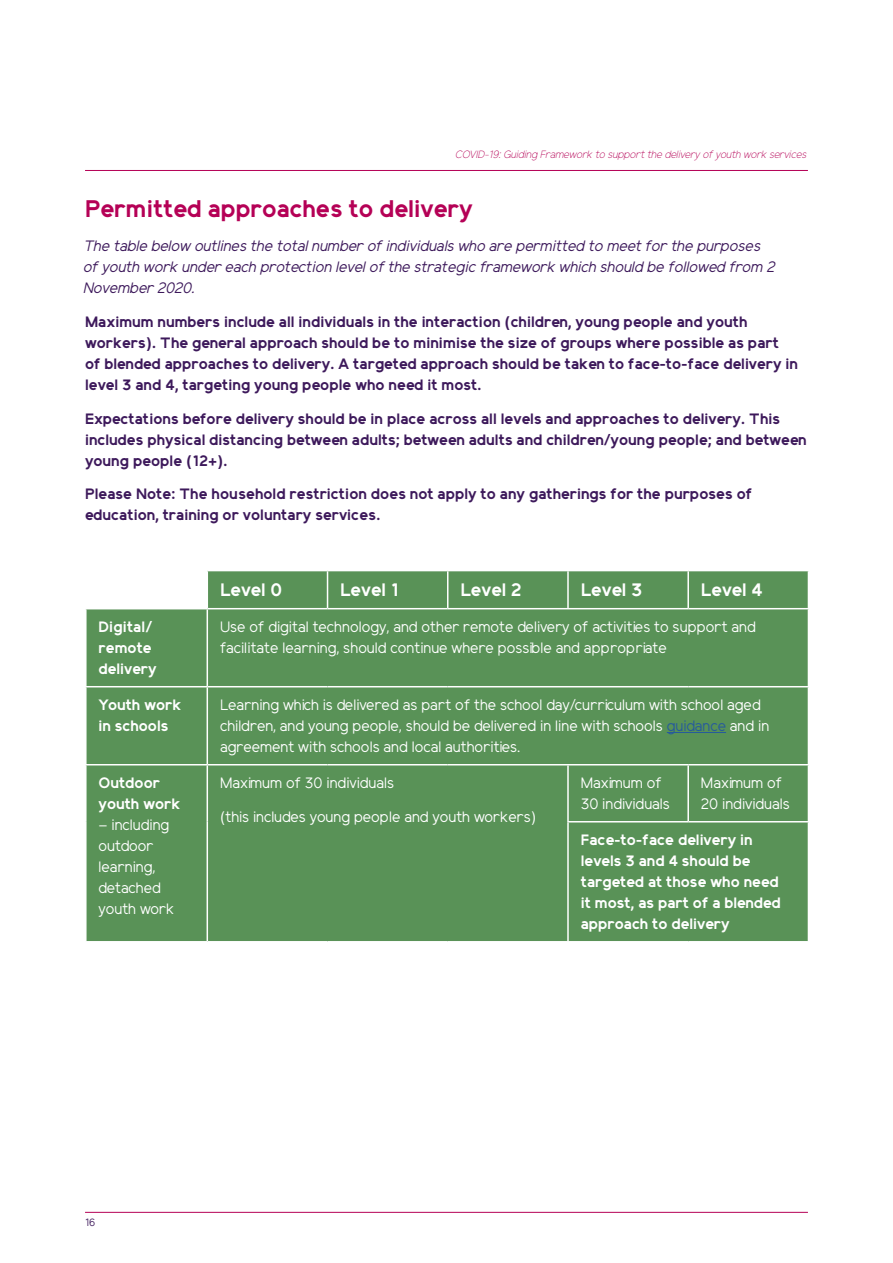
<style>
.page{position:relative;width:893px;height:1263px;background:#fff}
.page>*{position:absolute;margin:0;border:0;box-sizing:border-box;transform-origin:0 0}
.t1{font:700 24px "Elliot Sans Pro";color:#b50156}
.t2{font:700 18px "Elliot Sans Pro";letter-spacing:-.01em;color:#fff}
.t3{font:700 15px/21px "Elliot Sans Pro";color:#3d195b}
.t4{font:15px/21px "Elliot Sans Pro";color:#fff}
.t5{font:italic 15px/21px "Elliot Sans Pro";color:#3d195b}
.t6{font:700 15px/21px "Elliot Sans Pro";color:#fff}
.t7{font:italic 300 10.5px "Elliot Sans Pro";color:#b50156}
.t8{font:10.5px "Elliot Sans Pro";color:#3d195b}
.s1{color:#275b9b}
</style>
<div class="page">
<hr style="left:85px;top:170px;width:723px;height:1px;background:#b50156">
<hr style="left:85px;top:1212px;width:723px;height:1px;background:#b50156">
<div style="left:87px;top:571px;width:721px;height:370px;background:#599257"></div>
<hr style="left:207px;top:571px;width:1px;height:37px;background:#fff">
<hr style="left:327px;top:571px;width:1px;height:37px;background:#fff">
<hr style="left:447px;top:571px;width:1px;height:37px;background:#fff">
<hr style="left:567px;top:571px;width:2px;height:37px;background:#fff">
<hr style="left:687px;top:571px;width:2px;height:37px;background:#fff">
<hr style="left:85px;top:608px;width:122px;height:1px;background:#fff">
<hr style="left:207px;top:608px;width:121px;height:1px;background:#fff">
<hr style="left:207px;top:609px;width:1px;height:77px;background:#fff">
<hr style="left:328px;top:608px;width:120px;height:1px;background:#fff">
<hr style="left:448px;top:608px;width:120px;height:1px;background:#fff">
<hr style="left:568px;top:608px;width:120px;height:1px;background:#fff">
<hr style="left:688px;top:608px;width:121px;height:1px;background:#fff">
<hr style="left:85px;top:686px;width:122px;height:1px;background:#fff">
<hr style="left:207px;top:686px;width:121px;height:1px;background:#fff">
<hr style="left:207px;top:687px;width:1px;height:77px;background:#fff">
<hr style="left:328px;top:686px;width:120px;height:1px;background:#fff">
<hr style="left:448px;top:686px;width:120px;height:1px;background:#fff">
<hr style="left:568px;top:686px;width:120px;height:1px;background:#fff">
<hr style="left:688px;top:686px;width:121px;height:1px;background:#fff">
<hr style="left:85px;top:764px;width:122px;height:1px;background:#fff">
<hr style="left:207px;top:764px;width:121px;height:1px;background:#fff">
<hr style="left:207px;top:765px;width:1px;height:57px;background:#fff">
<hr style="left:328px;top:764px;width:120px;height:1px;background:#fff">
<hr style="left:448px;top:764px;width:120px;height:1px;background:#fff">
<hr style="left:207px;top:822px;width:1px;height:119px;background:#fff">
<hr style="left:568px;top:764px;width:120px;height:1px;background:#fff">
<hr style="left:567px;top:765px;width:2px;height:56px;background:#fff">
<hr style="left:567px;top:822px;width:2px;height:119px;background:#fff">
<hr style="left:688px;top:764px;width:121px;height:1px;background:#fff">
<hr style="left:687px;top:765px;width:2px;height:56px;background:#fff">
<hr style="left:567px;top:821px;width:121px;height:1px;background:#fff">
<hr style="left:688px;top:821px;width:121px;height:1px;background:#fff">
<hr style="left:667px;top:732px;width:59px;height:1px;background:#275b9b">
<p class="t7" style="left:457px;top:149px;width:353px">COVID-19: Guiding Framework to support the delivery of youth work services</p>
<h1 class="t1" style="left:85px;top:195px;width:389px">Permitted approaches to delivery</h1>
<p class="t5" style="left:85px;top:236px;width:693px">The table below outlines the total number of individuals who are permitted to meet for the purposes of youth work under each protection level of the strategic framework which should be followed from 2<br>November 2020.</p>
<p class="t3" style="left:85px;top:312px;width:714px">Maximum numbers include all individuals in the interaction (children, young people and youth workers). The general approach should be to minimise the size of groups where possible as part of blended approaches to delivery. A targeted approach should be taken to face-to-face delivery in level 3 and 4, targeting young people who need it most.</p>
<p class="t3" style="left:85px;top:409px;width:723px">Expectations before delivery should be in place across all levels and approaches to delivery. This includes physical distancing between adults; between adults and children/young people; and between young people (12+).</p>
<p class="t3" style="left:85px;top:484px;width:669px">Please Note: The household restriction does not apply to any gatherings for the purposes of education, training or voluntary services.</p>
<p class="t2" style="left:220px;top:579px;width:64px">Level 0</p>
<p class="t2" style="left:340px;top:579px;width:60px">Level 1</p>
<p class="t2" style="left:460px;top:579px;width:63px">Level 2</p>
<p class="t2" style="left:581px;top:579px;width:63px">Level 3</p>
<p class="t2" style="left:701px;top:579px;width:63px">Level 4</p>
<p class="t6" style="left:99px;top:617px;width:60px">Digital/ remote delivery</p>
<p class="t4" style="left:220px;top:617px;width:537px">Use of digital technology, and other remote delivery of activities to support and facilitate learning, should continue where possible and appropriate</p>
<p class="t6" style="left:99px;top:695px;width:85px">Youth work in schools</p>
<p class="t4" style="left:220px;top:695px;width:551px">Learning which is delivered as part of the school day/curriculum with school aged children, and young people, should be delivered in line with schools <span class="s1">guidance</span> and in agreement with schools and local authorities.</p>
<p class="t6" style="left:99px;top:773px;width:84px">Outdoor youth work</p>
<p class="t4" style="left:99px;top:815px;width:77px">– including outdoor learning, detached youth work</p>
<p class="t4" style="left:220px;top:773px;width:176px">Maximum of 30 individuals</p>
<p class="t4" style="left:220px;top:807px;width:318px">(this includes young people and youth workers)</p>
<p class="t4" style="left:581px;top:773px;width:91px">Maximum of<br>30 individuals</p>
<p class="t4" style="left:701px;top:773px;width:90px">Maximum of<br>20 individuals</p>
<p class="t6" style="left:581px;top:830px;width:202px">Face-to-face delivery in levels 3 and 4 should be targeted at those who need it most, as part of a blended approach to delivery</p>
<p class="t8" style="left:85px;top:1217px;width:12px">16</p>
</div>
